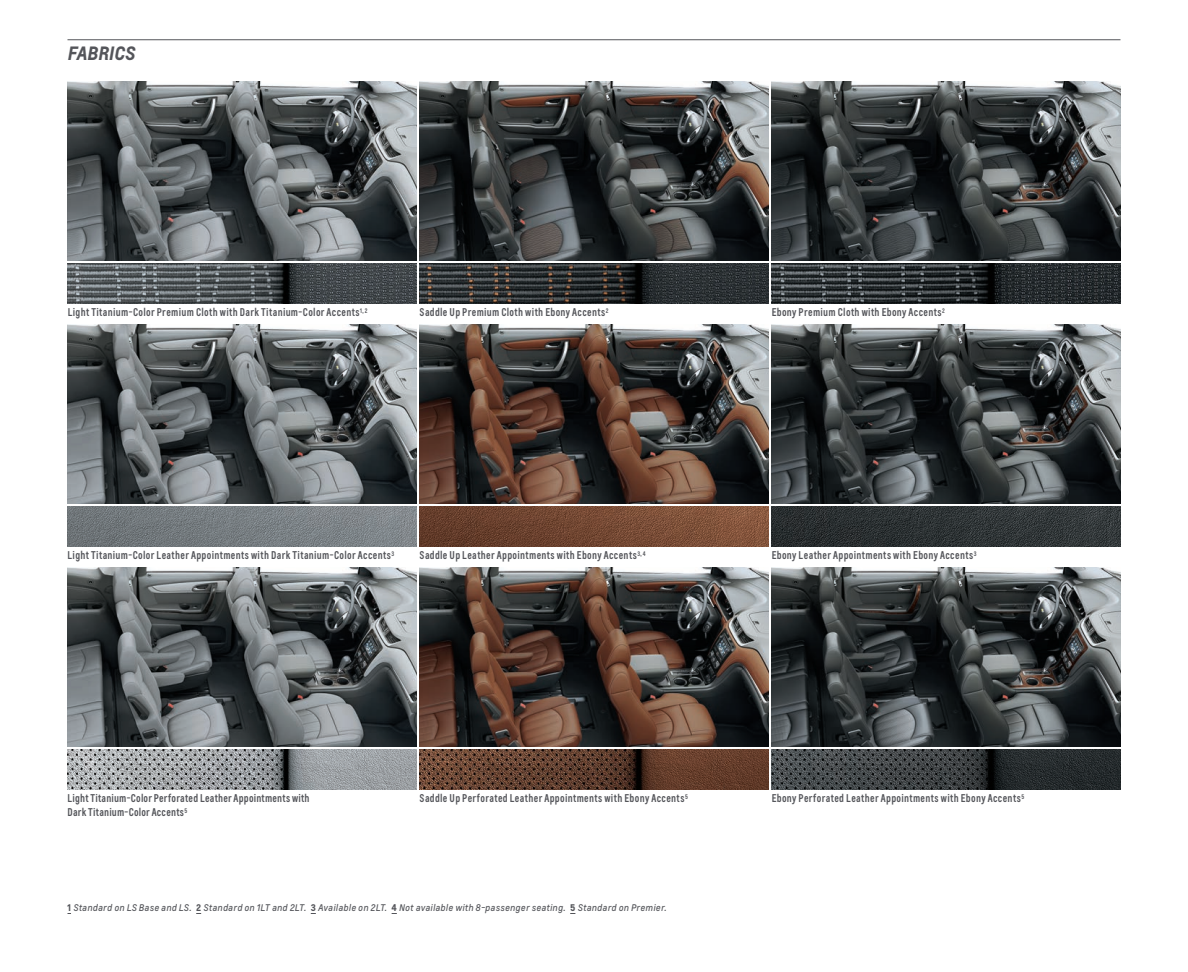
<style>
.page{position:relative;width:1188px;height:972px;background:#fff}
.page>*{position:absolute;margin:0;border:0;box-sizing:border-box;transform-origin:0 0}
.t1{font:italic 700 18px "Louis";letter-spacing:-.01em;color:#54555a}
.t2{font:600 condensed 10.5px/14.2px "Louis";letter-spacing:.03em;color:#54555a}
.t3{font:italic 9px "Louis";letter-spacing:.035em;color:#54555a}
.s1{font-weight:700;font-style:normal}
</style>
<div class="page">
<img style="left:68px;top:567px;width:348px;height:179px">
<img style="left:420px;top:567px;width:348px;height:179px">
<img style="left:772px;top:567px;width:348px;height:179px">
<img style="left:68px;top:324px;width:348px;height:179px">
<img style="left:420px;top:324px;width:348px;height:179px">
<img style="left:772px;top:324px;width:348px;height:179px">
<img style="left:772px;top:749px;width:348px;height:41px">
<img style="left:420px;top:749px;width:348px;height:41px">
<img style="left:68px;top:749px;width:348px;height:41px">
<img style="left:772px;top:506px;width:348px;height:41px">
<img style="left:772px;top:263px;width:348px;height:41px">
<img style="left:420px;top:506px;width:348px;height:41px">
<img style="left:420px;top:263px;width:348px;height:41px">
<img style="left:68px;top:506px;width:348px;height:41px">
<img style="left:68px;top:263px;width:348px;height:41px">
<img style="left:68px;top:81px;width:348px;height:179px">
<img style="left:420px;top:81px;width:348px;height:179px">
<img style="left:772px;top:81px;width:348px;height:179px">
<hr style="left:68px;top:39px;width:1052px;height:1px;background:#54555a">
<h1 class="t1" style="left:68px;top:41px;width:69px">FABRICS</h1>
<p class="t2" style="left:68px;top:305px;width:301px">Light Titanium-Color Premium Cloth with Dark Titanium-Color Accents<sup>1,</sup> <sup>2</sup></p>
<p class="t2" style="left:420px;top:305px;width:190px">Saddle Up Premium Cloth with Ebony Accents<sup>2</sup></p>
<p class="t2" style="left:772px;top:305px;width:175px">Ebony Premium Cloth with Ebony Accents<sup>2</sup></p>
<p class="t2" style="left:68px;top:548px;width:328px">Light Titanium-Color Leather Appointments with Dark Titanium-Color Accents<sup>3</sup></p>
<p class="t2" style="left:420px;top:548px;width:227px">Saddle Up Leather Appointments with Ebony Accents<sup>3,</sup> <sup>4</sup></p>
<p class="t2" style="left:772px;top:548px;width:206px">Ebony Leather Appointments with Ebony Accents<sup>3</sup></p>
<p class="t2" style="left:68px;top:791px;width:244px">Light Titanium-Color Perforated Leather Appointments with<br>Dark Titanium-Color Accents<sup>5</sup></p>
<p class="t2" style="left:420px;top:791px;width:270px">Saddle Up Perforated Leather Appointments with Ebony Accents<sup>5</sup></p>
<p class="t3" style="left:68px;top:902px;width:600px"><span class="s1">1</span> Standard on LS Base and LS. <span class="s1">2</span> Standard on 1LT and 2LT. <span class="s1">3</span> Available on 2LT. <span class="s1">4</span> Not available with 8-passenger seating. <span class="s1">5</span> Standard on Premier.</p>
<p class="t2" style="left:772px;top:791px;width:254px">Ebony Perforated Leather Appointments with Ebony Accents<sup>5</sup></p>
</div>
